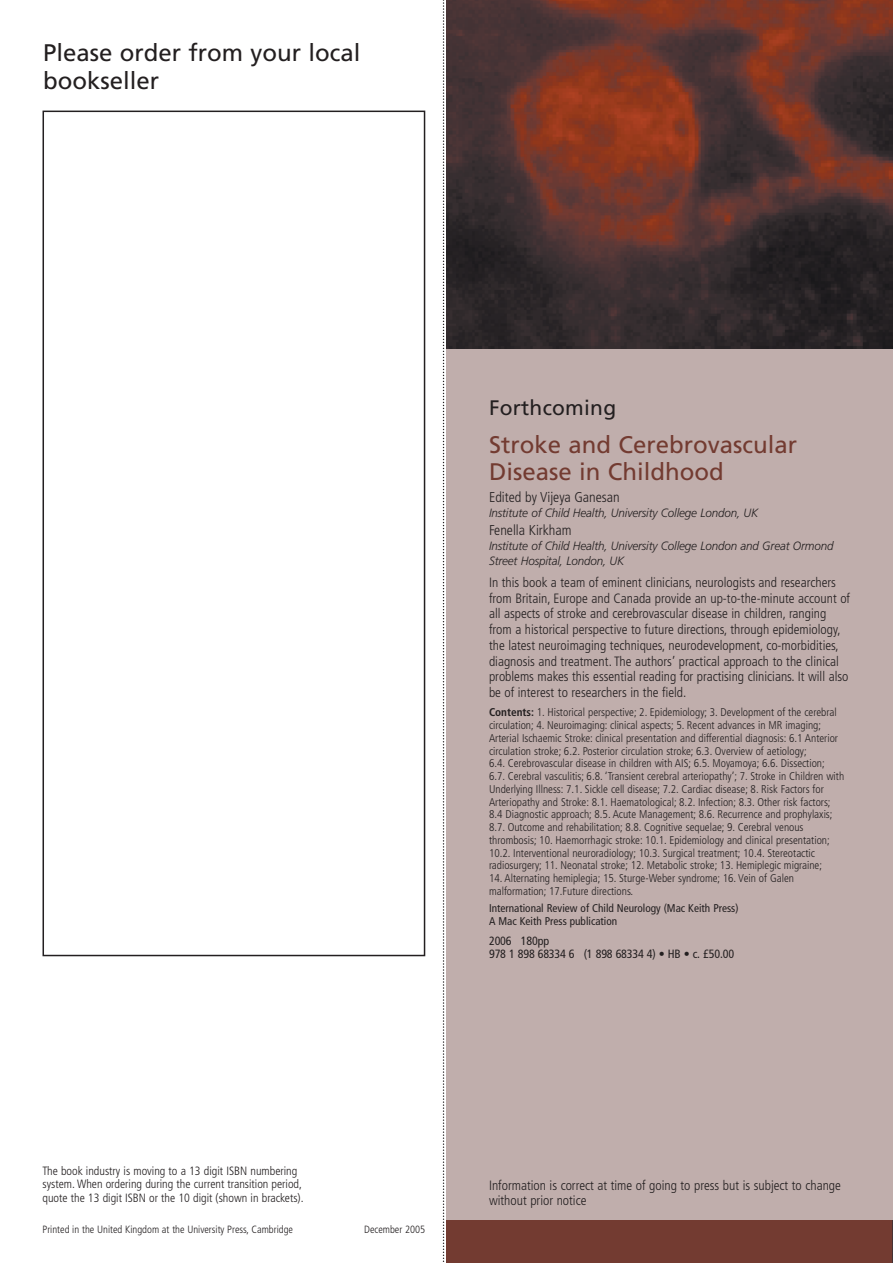
<style>
.page{position:relative;width:893px;height:1263px;background:#fff}
.page>*{position:absolute;margin:0;border:0;box-sizing:border-box;transform-origin:0 0}
.t1{font:24px/27px "Frutiger LT Std";color:#733b31}
.t2{font:24px/28.5px "Frutiger LT Std";color:#231f20}
.t3{font:21px "Frutiger LT Std";letter-spacing:.01em;color:#231f20}
.t4{font:300 condensed 14.25px "Frutiger LT Std";color:#231f20}
.t5{font:300 condensed 13.5px/15.8px "Frutiger LT Std";color:#231f20}
.t6{font:300 condensed 12px/13.5px "Frutiger LT Std";color:#231f20}
.t7{font:italic 300 12px/15px "Frutiger LT Std";letter-spacing:-.01em;color:#231f20}
.t8{font:condensed 12px/13.5px "Frutiger LT Std";letter-spacing:-.01em;color:#231f20}
.t9{font:300 condensed 11.25px/12.8px "Frutiger LT Std";color:#231f20}
.t10{font:condensed 11.25px/12.8px "Frutiger LT Std";color:#231f20}
.t11{font:300 condensed 10.5px "Frutiger LT Std";color:#231f20}
.s1{font-weight:700}
</style>
<div class="page">
<div style="left:446px;top:349px;width:447px;height:914px;background:#c0aeac"></div>
<div style="left:446px;top:1220px;width:447px;height:43px;background:#733b31"></div>
<img style="left:446px;top:0;width:446px;height:349px">
<svg style="left:443px;top:0;width:1px;height:1262px"></svg>
<hr style="left:892px;top:0;width:1px;height:349px;background:#733b31">
<img style="left:892px;top:1220px;width:1px;height:43px">
<div style="left:43px;top:111px;width:382px;height:845px;border:2px solid #231f20"></div>
<h1 class="t2" style="left:43px;top:39px;width:319px">Please order from your local bookseller</h1>
<h2 class="t3" style="left:489px;top:398px;width:129px">Forthcoming</h2>
<h1 class="t1" style="left:489px;top:432px;width:310px">Stroke and Cerebrovascular<br>Disease in Childhood</h1>
<p class="t4" style="left:489px;top:490px;width:132px">Edited by Vijeya Ganesan</p>
<p class="t7" style="left:489px;top:505px;width:271px">Institute of Child Health, University College London, UK</p>
<p class="t4" style="left:489px;top:523px;width:84px">Fenella Kirkham</p>
<p class="t7" style="left:489px;top:539px;width:346px">Institute of Child Health, University College London and Great Ormond<br>Street Hospital, London, UK</p>
<p class="t5" style="left:489px;top:575px;width:363px">In this book a team of eminent clinicians, neurologists and researchers from Britain, Europe and Canada provide an up-to-the-minute account of all aspects of stroke and cerebrovascular disease in children, ranging from a historical perspective to future directions, through epidemiology, the latest neuroimaging techniques, neurodevelopment, co-morbidities, diagnosis and treatment. The authors’ practical approach to the clinical problems makes this essential reading for practising clinicians. It will also be of interest to researchers in the field.</p>
<p class="t9" style="left:489px;top:707px;width:357px"><span class="s1">Contents:</span> 1. Historical perspective; 2. Epidemiology; 3. Development of the cerebral circulation; 4. Neuroimaging: clinical aspects; 5. Recent advances in MR imaging; Arterial Ischaemic Stroke: clinical presentation and differential diagnosis: 6.1 Anterior circulation stroke; 6.2. Posterior circulation stroke; 6.3. Overview of aetiology;<br>6.4. Cerebrovascular disease in children with AIS; 6.5. Moyamoya; 6.6. Dissection;<br>6.7. Cerebral vasculitis; 6.8. ‘Transient cerebral arteriopathy’; 7. Stroke in Children with Underlying Illness: 7.1. Sickle cell disease; 7.2. Cardiac disease; 8. Risk Factors for Arteriopathy and Stroke: 8.1. Haematological; 8.2. Infection; 8.3. Other risk factors; 8.4 Diagnostic approach; 8.5. Acute Management; 8.6. Recurrence and prophylaxis; 8.7. Outcome and rehabilitation; 8.8. Cognitive sequelae; 9. Cerebral venous thrombosis; 10. Haemorrhagic stroke: 10.1. Epidemiology and clinical presentation; 10.2. Interventional neuroradiology; 10.3. Surgical treatment; 10.4. Stereotactic radiosurgery; 11. Neonatal stroke; 12. Metabolic stroke; 13. Hemiplegic migraine;</p>
<p class="t9" style="left:489px;top:872px;width:306px">14. Alternating hemiplegia; 15. Sturge-Weber syndrome; 16. Vein of Galen malformation; 17.Future directions.</p>
<p class="t10" style="left:489px;top:902px;width:251px">International Review of Child Neurology (Mac Keith Press)<br>A Mac Keith Press publication</p>
<p class="t8" style="left:489px;top:934px;width:247px">2006 180pp<br>978 1 898 68334 6 (1 898 68334 4) • HB • c. £50.00</p>
<p class="t6" style="left:43px;top:1164px;width:263px">The book industry is moving to a 13 digit ISBN numbering system. When ordering during the current transition period, quote the 13 digit ISBN or the 10 digit (shown in brackets).</p>
<p class="t11" style="left:43px;top:1224px;width:252px">Printed in the United Kingdom at the University Press, Cambridge</p>
<p class="t11" style="left:364px;top:1224px;width:63px">December 2005</p>
<p class="t5" style="left:489px;top:1177px;width:353px">Information is correct at time of going to press but is subject to change without prior notice</p>
</div>
